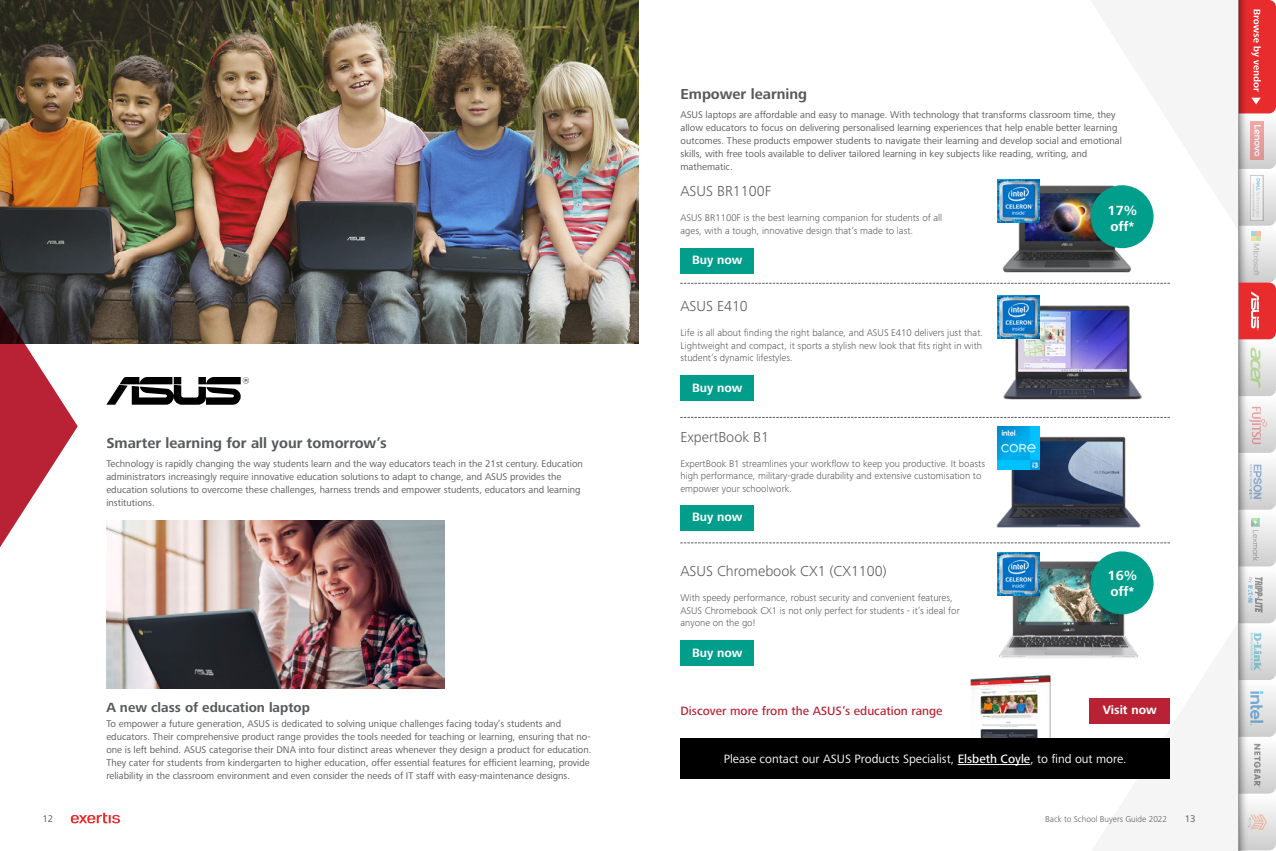
<style>
.page{position:relative;width:1276px;height:851px;background:#fff}
.page>*{position:absolute;margin:0;border:0;box-sizing:border-box;transform-origin:0 0}
.t1{font:300 15px "Frutiger Next Pro";color:#58595b}
.t2{font:700 15px "Frutiger Next Pro";color:#58595b}
.t3{font:700 13.75px "Frutiger Next Pro";color:#58595b}
.t4{font:700 13.75px/16.2px "Frutiger Next Pro";color:#fff}
.t5{font:12.5px "Frutiger Next Pro";color:#fff}
.t6{font:500 12.5px "Frutiger Next Pro";color:#b82234}
.t7{font:700 12.5px "Frutiger Next Pro";color:#fff}
.t8{font:10px/13.1px "Frutiger Next Pro";color:#58595b}
.t9{font:300 10px/12.5px "Frutiger Next Pro";color:#58595b}
.t10{font:300 8.75px "Frutiger Next Pro";color:#58595b}
.s1{font-weight:500}
</style>
<div class="page">
<img style="left:970px;top:675px;width:81px;height:63px">
<img style="left:78px;top:0;width:560px;height:344px">
<svg style="left:0;top:0;width:78px;height:824px"></svg>
<div style="left:680px;top:738px;width:489px;height:41px;background:#000"></div>
<hr style="left:957px;top:764px;width:73px;height:1px;background:#fff">
<svg style="left:107px;top:377px;width:142px;height:27px"></svg>
<div style="left:1089px;top:698px;width:80px;height:25px;background:#b82234"></div>
<svg style="left:680px;top:283px;width:489px;height:1px"></svg>
<svg style="left:680px;top:417px;width:489px;height:1px"></svg>
<svg style="left:680px;top:542px;width:489px;height:1px"></svg>
<div style="left:680px;top:248px;width:74px;height:25px;background:#009e8b"></div>
<div style="left:680px;top:375px;width:74px;height:26px;background:#009e8b"></div>
<div style="left:680px;top:505px;width:74px;height:25px;background:#009e8b"></div>
<div style="left:680px;top:640px;width:74px;height:25px;background:#009e8b"></div>
<img style="left:997px;top:179px;width:139px;height:94px">
<div style="left:1090px;top:185px;width:63px;height:63px;background:#009e8b;border-radius:50%"></div>
<img style="left:997px;top:301px;width:145px;height:99px">
<img style="left:997px;top:552px;width:147px;height:106px">
<img style="left:997px;top:179px;width:42px;height:43px">
<img style="left:997px;top:296px;width:42px;height:42px">
<img style="left:997px;top:552px;width:42px;height:43px">
<div style="left:1090px;top:551px;width:63px;height:63px;background:#009e8b;border-radius:50%"></div>
<img style="left:996px;top:426px;width:145px;height:102px">
<img style="left:997px;top:426px;width:42px;height:43px">
<img style="left:106px;top:520px;width:338px;height:168px">
<svg style="left:1238px;top:0;width:38px;height:850px"></svg>
<svg style="left:71px;top:812px;width:49px;height:11px"></svg>
<h1 class="t2" style="left:106px;top:434px;width:282px">Smarter learning for all your tomorrow’s</h1>
<p class="t8" style="left:106px;top:456px;width:478px">Technology is rapidly changing the way students learn and the way educators teach in the 21st century. Education administrators increasingly require innovative education solutions to adapt to change, and ASUS provides the education solutions to overcome these challenges, harness trends and empower students, educators and learning institutions.</p>
<h2 class="t3" style="left:106px;top:699px;width:205px">A new class of education laptop</h2>
<p class="t8" style="left:106px;top:716px;width:487px">To empower a future generation, ASUS is dedicated to solving unique challenges facing today’s students and educators. Their comprehensive product range provides the tools needed for teaching or learning, ensuring that no&shy;one is left behind. ASUS categorise their DNA into four distinct areas whenever they design a product for education.<br>They cater for students from kindergarten to higher education, offer essential features for efficient learning, provide reliability in the classroom environment and even consider the needs of IT staff with easy-maintenance designs.</p>
<h1 class="t2" style="left:680px;top:86px;width:128px">Empower learning</h1>
<p class="t8" style="left:680px;top:108px;width:443px">ASUS laptops are affordable and easy to manage. With technology that transforms classroom time, they allow educators to focus on delivering personalised learning experiences that help enable better learning outcomes. These products empower students to navigate their learning and develop social and emotional skills, with free tools available to deliver tailored learning in key subjects like reading, writing, and mathematic.</p>
<h1 class="t1" style="left:680px;top:182px;width:92px">ASUS BR1100F</h1>
<p class="t9" style="left:680px;top:211px;width:263px">ASUS BR1100F is the best learning companion for students of all ages, with a tough, innovative design that’s made to last.</p>
<p class="t7" style="left:692px;top:253px;width:52px">Buy now</p>
<h1 class="t1" style="left:680px;top:297px;width:69px">ASUS E410</h1>
<p class="t9" style="left:680px;top:326px;width:304px;text-align:justify">Life is all about finding the right balance, and ASUS E410 delivers just that.<br>Lightweight and compact, it sports a stylish new look that fits right in with student’s dynamic lifestyles.</p>
<p class="t7" style="left:692px;top:380px;width:52px">Buy now</p>
<h1 class="t1" style="left:680px;top:428px;width:90px">ExpertBook B1</h1>
<p class="t9" style="left:680px;top:457px;width:306px">ExpertBook B1 streamlines your workflow to keep you productive. It boasts high performance, military-grade durability and extensive customisation to empower your schoolwork.</p>
<p class="t7" style="left:692px;top:510px;width:52px">Buy now</p>
<h1 class="t1" style="left:680px;top:562px;width:208px">ASUS Chromebook CX1 (CX1100)</h1>
<p class="t9" style="left:680px;top:591px;width:281px">With speedy performance, robust security and convenient features,<br>ASUS Chromebook CX1 is not only perfect for students - it’s ideal for anyone on the go!</p>
<p class="t7" style="left:692px;top:645px;width:52px">Buy now</p>
<h2 class="t4" style="left:1107px;top:202px;width:31px">17% off*</h2>
<h2 class="t4" style="left:1107px;top:567px;width:31px">16% off*</h2>
<p class="t6" style="left:680px;top:703px;width:263px">Discover more from the ASUS’s education range</p>
<p class="t7" style="left:1102px;top:703px;width:55px">Visit now</p>
<p class="t5" style="left:724px;top:751px;width:404px">Please contact our ASUS Products Specialist, <span class="s1">Elsbeth Coyle</span>, to find out more.</p>
<p class="t8" style="left:42px;top:812px;width:12px">12</p>
<p class="t10" style="left:1045px;top:813px;width:124px">Back to School Buyers Guide 2022</p>
<p class="t8" style="left:1184px;top:812px;width:12px">13</p>
</div>
